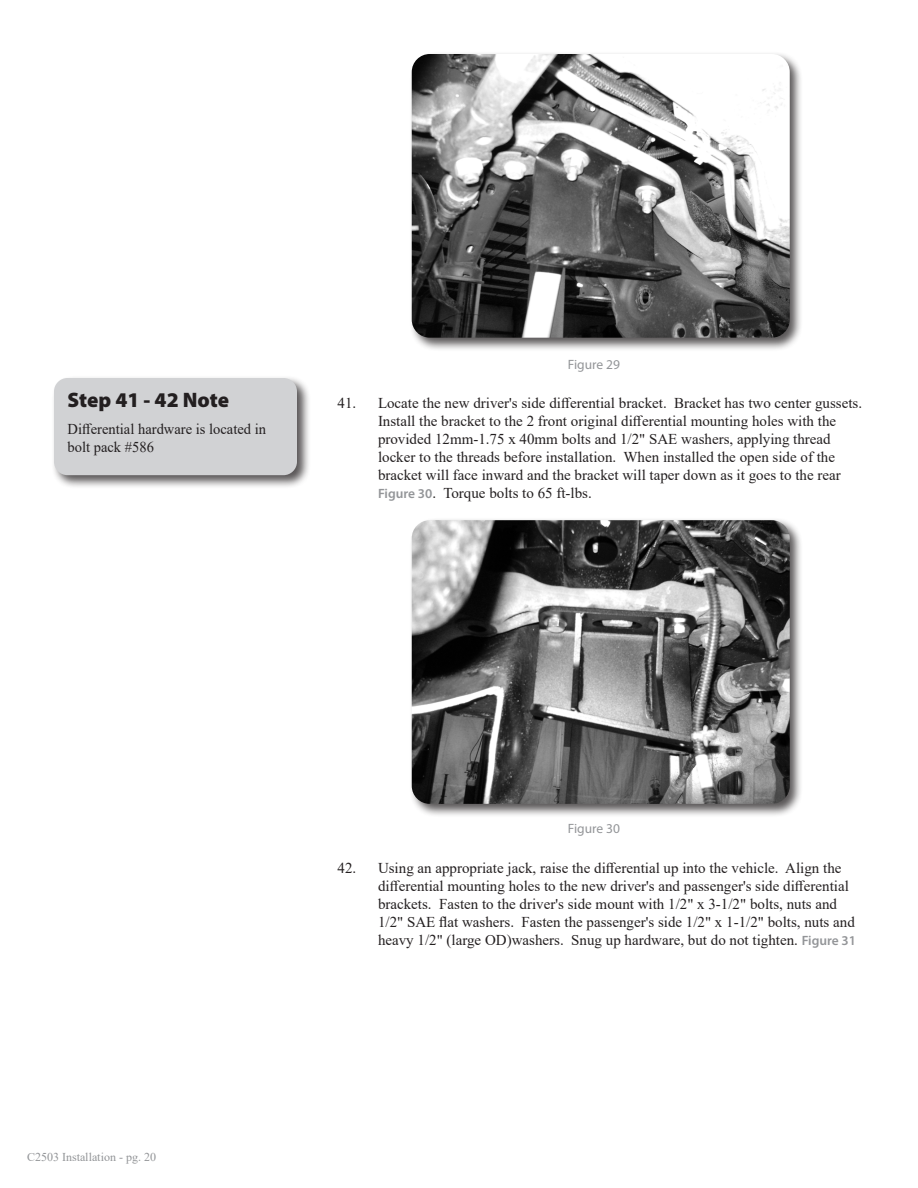
<style>
.page{position:relative;width:918px;height:1188px;background:#fff}
.page>*{position:absolute;margin:0;border:0;box-sizing:border-box;transform-origin:0 0}
.Headline{font:900 21px "Myriad Pro";color:#231f20}
.Body_text{font:15px/18px "Times New Roman";color:#231f20}
.t1{font:13.5px "Myriad Pro";color:#939598}
.t2{font:12px "Times New Roman";color:#939598}
.s1{font-family:"Myriad Pro";font-weight:600;font-size:13.5px;color:#939598}
</style>
<div class="page">
<div style="left:409px;top:51px;width:394px;height:300px;background:#231f20;opacity:.75"></div>
<img style="left:412px;top:54px;width:378px;height:284px">
<div style="left:409px;top:517px;width:394px;height:301px;background:#231f20;opacity:.75"></div>
<img style="left:412px;top:520px;width:378px;height:284px">
<div style="left:51px;top:375px;width:260px;height:114px;background:#231f20;opacity:.75"></div>
<div style="left:54px;top:378px;width:243px;height:97px;background:#d1d2d4;border-radius:14px"></div>
<p class="Headline" style="left:68px;top:388px;width:163px">Step 41 - 42 Note</p>
<p class="Body_text" style="left:68px;top:419px;width:200px">Differential hardware is located in bolt pack #586</p>
<p class="t1" style="left:568px;top:356px;width:54px">Figure 29</p>
<p class="Body_text" style="left:378px;top:394px;width:486px;text-indent:-40px">41. Locate the new driver's side differential bracket. Bracket has two center gussets.<br>Install the bracket to the 2 front original differential mounting holes with the provided 12mm-1.75 x 40mm bolts and 1/2" SAE washers, applying thread locker to the threads before installation. When installed the open side of the bracket will face inward and the bracket will taper down as it goes to the rear <span class="s1">Figure 30</span>. Torque bolts to 65 ft-lbs.</p>
<p class="t2" style="left:27px;top:1149px;width:130px">C2503 Installation - pg. 20</p>
<p class="t1" style="left:568px;top:820px;width:54px">Figure 30</p>
<p class="Body_text" style="left:378px;top:858px;width:480px;text-indent:-40px">42. Using an appropriate jack, raise the differential up into the vehicle. Align the differential mounting holes to the new driver's and passenger's side differential brackets. Fasten to the driver's side mount with 1/2" x 3-1/2" bolts, nuts and 1/2" SAE flat washers. Fasten the passenger's side 1/2" x 1-1/2" bolts, nuts and heavy 1/2" (large OD)washers. Snug up hardware, but do not tighten. <span class="s1">Figure 31</span></p>
</div>
